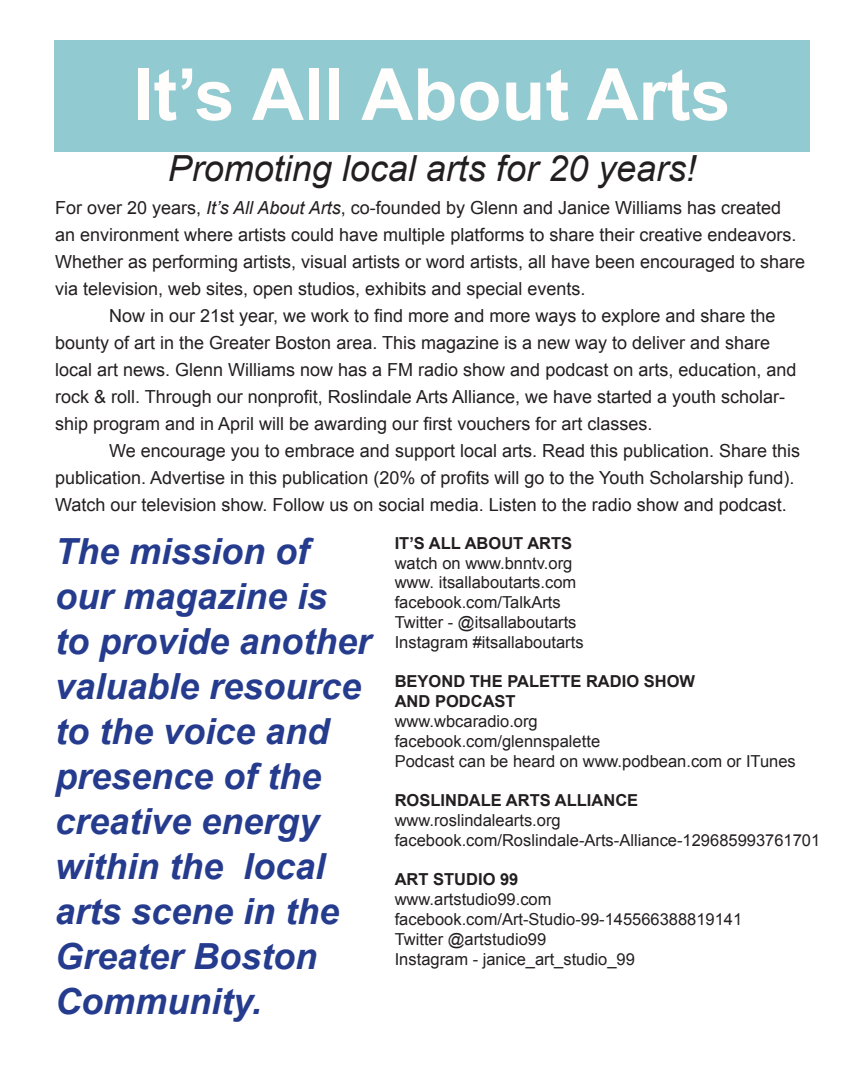
<style>
.page{position:relative;width:864px;height:1080px;background:#fff}
.page>*{position:absolute;margin:0;border:0;box-sizing:border-box;transform-origin:0 0}
.t1{font:700 72px "Arial";color:#fffefc}
.t2{font:italic 700 36px/45px "Arial";color:#253b8d}
.t3{font:italic 36px "Arial";color:#231f20}
.t4{font:18px/27px "Arial";color:#231f20}
.t5{font:16.5px "Arial";color:#231f20}
.t6{font:700 16.5px/19.8px "Arial";color:#231f20}
.s1{font-style:italic}
</style>
<div class="page">
<div style="left:54px;top:40px;width:756px;height:112px;background:#92cad1"></div>
<p class="t1" style="left:133px;top:47px;width:599px">It’s All About Arts</p>
<p class="t3" style="left:168px;top:145px;width:530px">Promoting local arts for 20 years!</p>
<p class="t4" style="left:55px;top:194px;width:752px">For over 20 years, <span class="s1">It’s All About Arts</span>, co-founded by Glenn and Janice Williams has created an environment where artists could have multiple platforms to share their creative endeavors.<br>Whether as performing artists, visual artists or word artists, all have been encouraged to share via television, web sites, open studios, exhibits and special events.</p>
<p class="t4" style="left:55px;top:302px;width:743px;text-indent:54px">Now in our 21st year, we work to find more and more ways to explore and share the bounty of art in the Greater Boston area. This magazine is a new way to deliver and share local art news. Glenn Williams now has a FM radio show and podcast on arts, education, and rock &amp; roll. Through our nonprofit, Roslindale Arts Alliance, we have started a youth scholar&shy;ship program and in April will be awarding our first vouchers for art classes.</p>
<p class="t4" style="left:55px;top:437px;width:746px;text-indent:54px">We encourage you to embrace and support local arts. Read this publication. Share this publication. Advertise in this publication (20% of profits will go to the Youth Scholarship fund).<br>Watch our television show. Follow us on social media. Listen to the radio show and podcast.</p>
<p class="t2" style="left:55px;top:531px;width:274px">The mission of our magazine is</p>
<p class="t2" style="left:55px;top:621px;width:318px">to provide another</p>
<p class="t2" style="left:55px;top:666px;width:308px">valuable resource to the voice and</p>
<p class="t2" style="left:55px;top:756px;width:286px">presence of the creative energy within the local arts scene in the</p>
<p class="t2" style="left:55px;top:936px;width:264px">Greater Boston<br>Community.</p>
<p class="t6" style="left:395px;top:534px;width:179px">IT’S ALL ABOUT ARTS</p>
<p class="t5" style="left:395px;top:552px;width:179px">watch on www.bnntv.org</p>
<p class="t5" style="left:395px;top:572px;width:183px">www. itsallaboutarts.com</p>
<p class="t5" style="left:395px;top:592px;width:167px">facebook.com/TalkArts</p>
<p class="t5" style="left:395px;top:611px;width:183px">Twitter - @itsallaboutarts</p>
<p class="t5" style="left:395px;top:631px;width:190px">Instagram #itsallaboutarts</p>
<p class="t6" style="left:395px;top:672px;width:302px">BEYOND THE PALETTE RADIO SHOW<br>AND PODCAST</p>
<p class="t5" style="left:395px;top:710px;width:145px">www.wbcaradio.org</p>
<p class="t5" style="left:395px;top:730px;width:207px">facebook.com/glennspalette</p>
<p class="t5" style="left:395px;top:750px;width:403px">Podcast can be heard on www.podbean.com or ITunes</p>
<p class="t6" style="left:395px;top:791px;width:245px">ROSLINDALE ARTS ALLIANCE</p>
<p class="t5" style="left:395px;top:809px;width:167px">www.roslindalearts.org</p>
<p class="t5" style="left:395px;top:829px;width:427px">facebook.com/Roslindale-Arts-Alliance-129685993761701</p>
<p class="t6" style="left:395px;top:870px;width:125px">ART STUDIO 99</p>
<p class="t5" style="left:395px;top:889px;width:158px">www.artstudio99.com</p>
<p class="t5" style="left:395px;top:908px;width:349px">facebook.com/Art-Studio-99-145566388819141</p>
<p class="t5" style="left:395px;top:928px;width:153px">Twitter @artstudio99</p>
<p class="t5" style="left:395px;top:948px;width:242px">Instagram - janice_art_studio_99</p>
</div>
